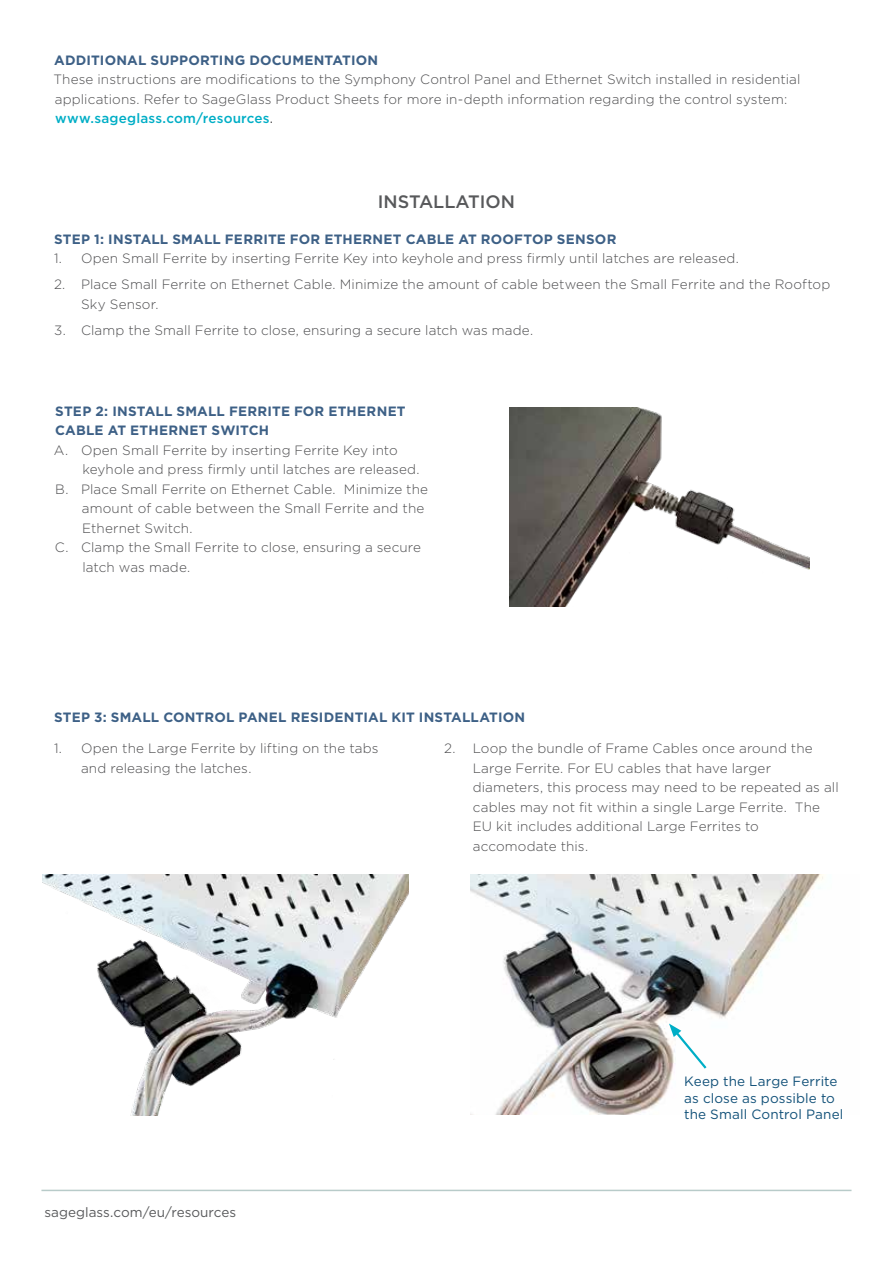
<style>
.page{position:relative;width:893px;height:1263px;background:#fff}
.page>*{position:absolute;margin:0;border:0;box-sizing:border-box;transform-origin:0 0}
.t1{font:500 18px "Gotham";color:#58595b}
.t2{font:300 13.5px/19.5px "Gotham";letter-spacing:.01em;color:#4d4d4f}
.t3{font:700 13.5px/19.5px "Gotham";letter-spacing:.015em;color:#3d6086}
.t4{font:13.5px/16.5px "Gotham";letter-spacing:.01em;color:#125179}
.t5{font:13.5px "Gotham";color:#58595b}
.s1{font-weight:500;color:#00aec6}
.s2{font-weight:400}
</style>
<div class="page">
<img style="left:43px;top:874px;width:366px;height:241px">
<img style="left:470px;top:874px;width:354px;height:240px">
<svg style="left:669px;top:1023px;width:40px;height:48px"></svg>
<img style="left:510px;top:407px;width:299px;height:200px">
<hr style="left:41px;top:1190px;width:810px;height:1px;background:#b8cbc9">
<p class="t3" style="left:54px;top:50px;width:325px">ADDITIONAL SUPPORTING DOCUMENTATION</p>
<p class="t2" style="left:53px;top:69px;width:749px">These instructions are modifications to the Symphony Control Panel and Ethernet Switch installed in residential applications. Refer to SageGlass Product Sheets for more in-depth information regarding the control system: <span class="s1">www.sageglass.com/resources</span><span class="s2">.</span></p>
<h1 class="t1" style="left:378px;top:190px;width:139px">INSTALLATION</h1>
<p class="t3" style="left:54px;top:229px;width:564px">STEP 1: INSTALL SMALL FERRITE FOR ETHERNET CABLE AT ROOFTOP SENSOR</p>
<p class="t2" style="left:54px;top:248px;width:686px">1. Open Small Ferrite by inserting Ferrite Key into keyhole and press firmly until latches are released.</p>
<p class="t2" style="left:81px;top:274px;width:751px;text-indent:-27px">2. Place Small Ferrite on Ethernet Cable. Minimize the amount of cable between the Small Ferrite and the Rooftop<br>Sky Sensor.</p>
<p class="t2" style="left:54px;top:320px;width:481px">3. Clamp the Small Ferrite to close, ensuring a secure latch was made.</p>
<p class="t3" style="left:55px;top:401px;width:352px">STEP 2: INSTALL SMALL FERRITE FOR ETHERNET<br>CABLE AT ETHERNET SWITCH</p>
<p class="t2" style="left:54px;top:440px;width:345px">A. Open Small Ferrite by inserting Ferrite Key into</p>
<p class="t2" style="left:82px;top:459px;width:339px">keyhole and press firmly until latches are released.</p>
<p class="t2" style="left:55px;top:479px;width:374px">B. Place Small Ferrite on Ethernet Cable. Minimize the</p>
<p class="t2" style="left:82px;top:498px;width:344px">amount of cable between the Small Ferrite and the</p>
<p class="t2" style="left:82px;top:518px;width:112px">Ethernet Switch.</p>
<p class="t2" style="left:55px;top:537px;width:368px">C. Clamp the Small Ferrite to close, ensuring a secure</p>
<p class="t2" style="left:82px;top:557px;width:109px">latch was made.</p>
<p class="t3" style="left:54px;top:707px;width:473px">STEP 3: SMALL CONTROL PANEL RESIDENTIAL KIT INSTALLATION</p>
<p class="t2" style="left:81px;top:738px;width:299px;text-indent:-27px">1. Open the Large Ferrite by lifting on the tabs and releasing the latches.</p>
<p class="t2" style="left:473px;top:738px;width:367px;text-indent:-28px">2. Loop the bundle of Frame Cables once around the Large Ferrite. For EU cables that have larger diameters, this process may need to be repeated as all cables may not fit within a single Large Ferrite. The EU kit includes additional Large Ferrites to accomodate this.</p>
<p class="t5" style="left:45px;top:1204px;width:193px">sageglass.com/eu/resources</p>
<p class="t4" style="left:684px;top:1073px;width:161px">Keep the Large Ferrite as close as possible to the Small Control Panel</p>
</div>
